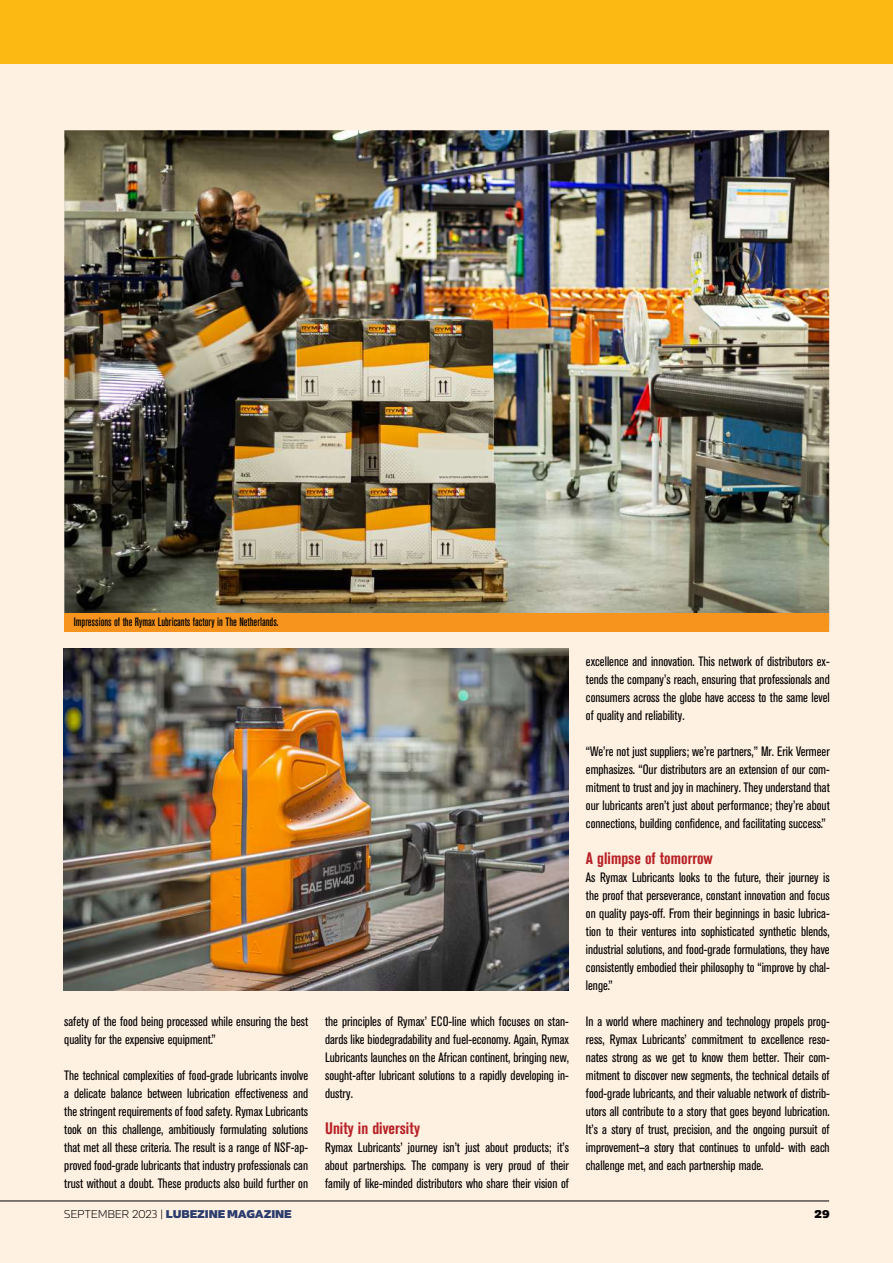
<style>
.page{position:relative;width:893px;height:1263px;background:#fff}
.page>*{position:absolute;margin:0;border:0;box-sizing:border-box;transform-origin:0 0}
.t1{font:700 condensed 16.5px "Akzidenz Grotesk BE";color:#b72126}
.t2{font:condensed 13.5px/18px "Akzidenz Grotesk BE";color:#000;text-align:justify}
.t3{font:500 condensed 12px "Akzidenz Grotesk BE";color:#000}
.t4{font:900 11.25px "Sans Beam Body";letter-spacing:-.01em;color:#2c3d6d}
.t5{font:900 11.25px "Sans Beam Body";color:#000}
.s1{font-weight:300;color:#000}
</style>
<div class="page">
<div style="left:0;top:64px;width:893px;height:1199px;background:#fff1e2"></div>
<div style="left:0;top:0;width:893px;height:64px;background:#fdb913"></div>
<img style="left:64px;top:130px;width:765px;height:483px">
<img style="left:64px;top:649px;width:504px;height:341px">
<hr style="left:0;top:1201px;width:829px;height:1px;background:#000">
<div style="left:64px;top:613px;width:765px;height:18px;background:#f7941e"></div>
<p class="t3" style="left:74px;top:615px;width:206px">Impressions of the Rymax Lubricants factory in The Netherlands.</p>
<p class="t2" style="left:64px;top:1013px;width:245px">safety of the food being processed while ensuring the best quality for the expensive equipment.”</p>
<p class="t2" style="left:64px;top:1067px;width:245px">The technical complexities of food-grade lubricants involve a delicate balance between lubrication effectiveness and the stringent requirements of food safety. Rymax Lubricants took on this challenge, ambitiously formulating solutions that met all these criteria. The result is a range of NSF-ap&shy;proved food-grade lubricants that industry professionals can trust without a doubt. These products also build further on</p>
<p class="t2" style="left:325px;top:1013px;width:245px">the principles of Rymax’ ECO-line which focuses on stan&shy;dards like biodegradability and fuel-economy. Again, Rymax Lubricants launches on the African continent, bringing new, sought-after lubricant solutions to a rapidly developing in&shy;dustry.</p>
<p class="t1" style="left:325px;top:1119px;width:96px">Unity in diversity</p>
<p class="t2" style="left:325px;top:1139px;width:245px">Rymax Lubricants’ journey isn’t just about products; it’s about partnerships. The company is very proud of their family of like-minded distributors who share their vision of</p>
<p class="t2" style="left:586px;top:653px;width:245px">excellence and innovation. This network of distributors ex&shy;tends the company’s reach, ensuring that professionals and consumers across the globe have access to the same level of quality and reliability.</p>
<p class="t2" style="left:586px;top:743px;width:245px">“We’re not just suppliers; we’re partners,” Mr. Erik Vermeer emphasizes. “Our distributors are an extension of our com&shy;mitment to trust and joy in machinery. They understand that our lubricants aren’t just about performance; they’re about connections, building confidence, and facilitating success.”</p>
<p class="t1" style="left:586px;top:849px;width:128px">A glimpse of tomorrow</p>
<p class="t2" style="left:586px;top:869px;width:245px">As Rymax Lubricants looks to the future, their journey is the proof that perseverance, constant innovation and focus on quality pays-off. From their beginnings in basic lubrica&shy;tion to their ventures into sophisticated synthetic blends, industrial solutions, and food-grade formulations, they have consistently embodied their philosophy to “improve by chal&shy;lenge.”</p>
<p class="t2" style="left:586px;top:1013px;width:245px">In a world where machinery and technology propels prog&shy;ress, Rymax Lubricants’ commitment to excellence reso&shy;nates strong as we get to know them better. Their com&shy;mitment to discover new segments, the technical details of food-grade lubricants, and their valuable network of distrib&shy;utors all contribute to a story that goes beyond lubrication.<br>It’s a story of trust, precision, and the ongoing pursuit of improvement—a story that continues to unfold- with each challenge met, and each partnership made.</p>
<p class="t4" style="left:64px;top:1205px;width:230px"><span class="s1">SEPTEMBER 2023 |</span> LUBEZINE MAGAZINE</p>
<p class="t5" style="left:815px;top:1205px;width:17px">29</p>
</div>
